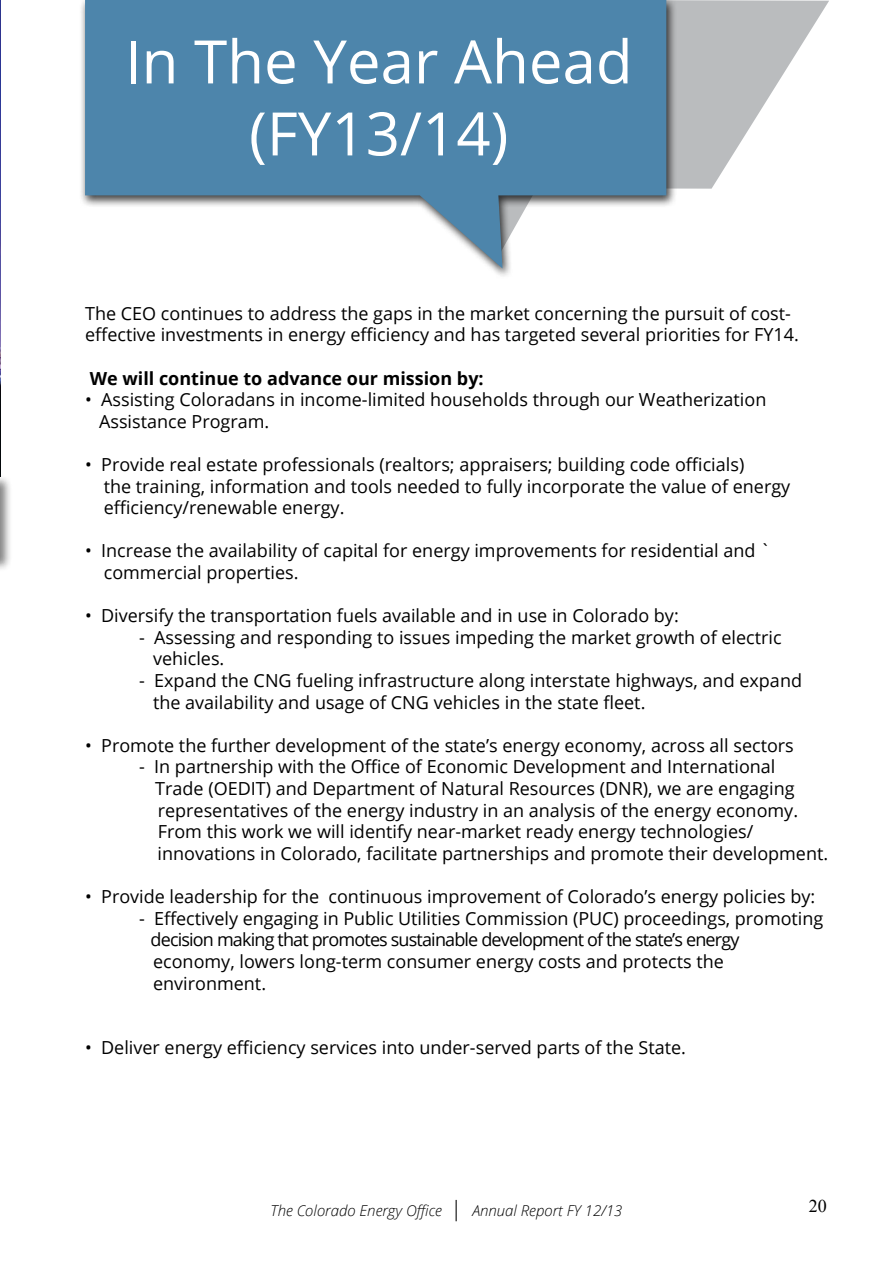
<style>
.page{position:relative;width:893px;height:1263px;background:#fff}
.page>*{position:absolute;margin:0;border:0;box-sizing:border-box;transform-origin:0 0}
.t1{font:60px/72px "Open Sans";color:#fff;text-align:center}
.t2{font:18px/21.6px "Open Sans";color:#000}
.t3{font:700 18px "Open Sans";color:#000}
.t4{font:18px "Times New Roman";color:#000}
.t5{font:italic 300 15px "Open Sans";color:#000}
.s1{font-size:21px}
</style>
<div class="page">
<svg style="left:693px;top:0;width:136px;height:189px;fill:#babcbe"></svg>
<div style="left:79px;top:0;width:614px;height:293px;background:#000;opacity:.75"></div>
<svg style="left:85px;top:0;width:581px;height:268px;fill:#4d85ab"></svg>
<img style="left:0;top:0;width:1px;height:475px">
<div style="left:0;top:475px;width:19px;height:103px;background:#000;opacity:.5"></div>
<h1 class="t1" style="left:125px;top:24px;width:509px">I n The Year Ahead (FY13/14)</h1>
<p class="t2" style="left:85px;top:302px;width:715px;text-indent:76px">continues to address the gaps in the market concerning the pursuit of cost&shy;effective investments in energy efficiency and has targeted several priorities for FY14.</p>
<p class="t3" style="left:90px;top:365px;width:395px">We will continue to advance our mission by:</p>
<p class="t2" style="left:99px;top:388px;width:669px;text-indent:-14px">• Assisting Coloradans in income-limited households through our Weatherization<br>Assistance Program.</p>
<p class="t2" style="left:104px;top:453px;width:688px;text-indent:-19px">• Provide real estate professionals (realtors; appraisers; building code officials)<br>the training, information and tools needed to fully incorporate the value of energy efficiency/renewable energy.</p>
<p class="t2" style="left:104px;top:540px;width:668px;text-indent:-19px">• Increase the availability of capital for energy improvements for residential and ` commercial properties.</p>
<p class="t2" style="left:85px;top:604px;width:595px">• Diversify the transportation fuels available and in use in Colorado by:</p>
<p class="t2" style="left:153px;top:626px;width:630px;text-indent:-14px">- Assessing and responding to issues impeding the market growth of electric vehicles.</p>
<p class="t2" style="left:153px;top:669px;width:650px;text-indent:-14px">- Expand the CN G fueling infrastructure along interstate highways, and expand the availability and usage of CNG vehicles in the state fleet.</p>
<p class="t2" style="left:85px;top:734px;width:710px">• Promote the further development of the state’s energy economy, across all sectors</p>
<p class="t2" style="left:155px;top:756px;width:674px;text-indent:-16px">- In partnership with the Office of Economic Development and International Trade (OEDIT) and Department of Natural Resources (DNR), we are engaging representatives of the energy industry in an analysis of the energy economy.<br>From this work we will identify near-market ready energy technologies/ innovations in Colorado, facilitate partnerships and promote their development.</p>
<p class="t2" style="left:85px;top:885px;width:732px">• Provide leadership for the continuous improvement of Colorado’s energy policies by:</p>
<p class="t2" style="left:151px;top:907px;width:674px;text-indent:-12px">- Effectively engaging in Public Utilities Commission (PUC) proceedings, promoting decision making that promotes sustainable development of the state’s energy economy, lowers long-term consumer energy costs and protects the environment.</p>
<p class="t2" style="left:85px;top:302px;width:48px">The CEO</p>
<p class="t2" style="left:85px;top:1036px;width:602px">• Deliver energy efficiency services into under-served parts of the State.</p>
<p class="t5" style="left:270px;top:1200px;width:354px">The Colorado Energy Office <span class="s1">|</span> Annual Report FY 12/13</p>
<p class="t4" style="left:809px;top:1194px;width:19px">20</p>
</div>
